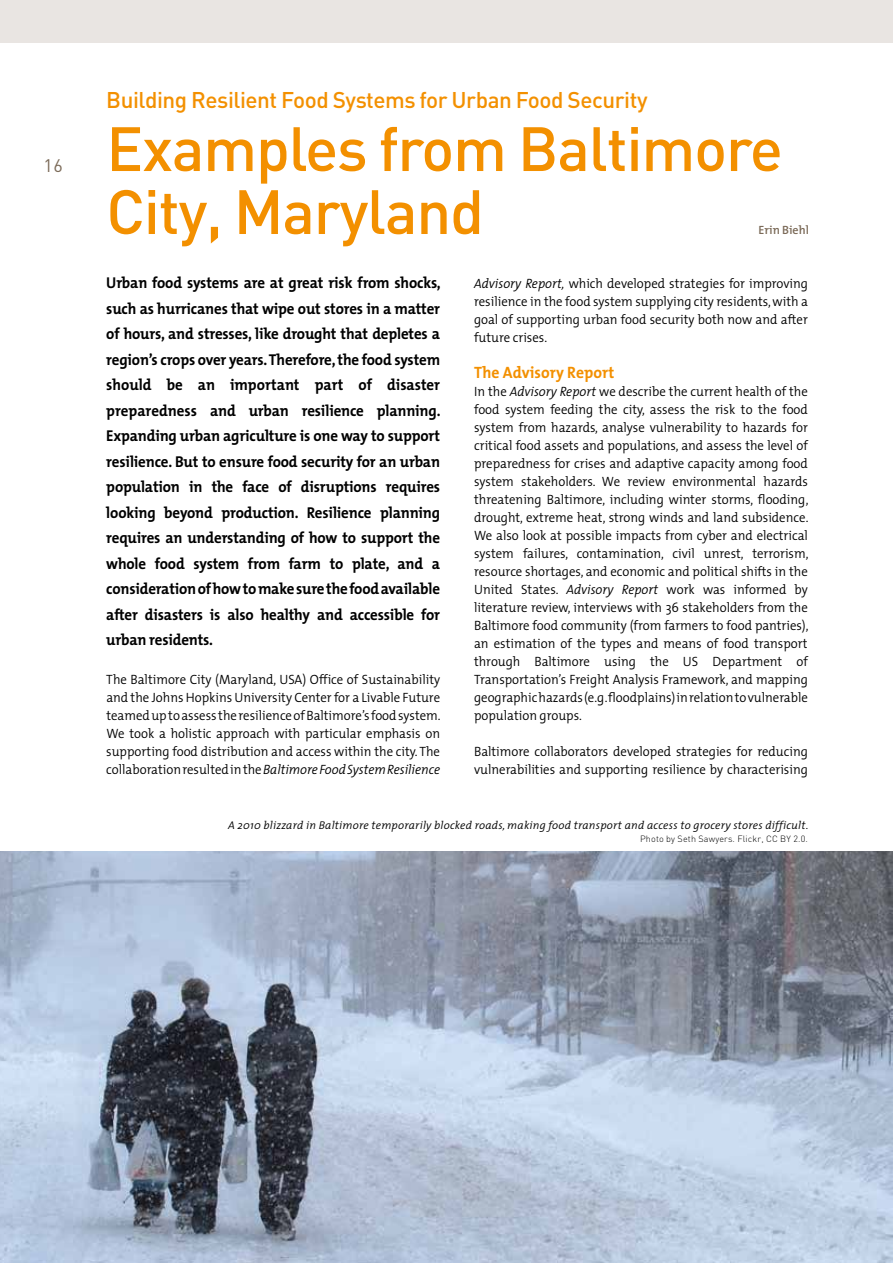
<style>
.page{position:relative;width:893px;height:1263px;background:#fff}
.page>*{position:absolute;margin:0;border:0;box-sizing:border-box;transform-origin:0 0}
.t1{font:500 61.5px/63px "DIN";letter-spacing:-.02em;color:#f39000}
.t2{font:500 22.5px "DIN";letter-spacing:-.02em;color:#f39000}
.t3{font:18px "DIN";color:#7b6a58}
.t4{font:700 16.5px "The Mix";letter-spacing:.005em;color:#f39000;scale:.95 1}
.t5{font:700 15.75px/25.5px "The Mix";letter-spacing:-.01em;color:#000;text-align:justify;scale:.95 1}
.t6{font:300 13.5px/18px "The Mix";color:#000;text-align:justify;scale:.95 1}
.t7{font:600 12px "The Mix";color:#7b6a58}
.t8{font:italic 300 11.25px "The Mix";letter-spacing:.02em;color:#000}
.t9{font:300 9px "DIN";letter-spacing:.02em;color:#000}
.s1{font-style:italic}
</style>
<div class="page">
<div style="left:0;top:0;width:893px;height:43px;background:#e9e5e2"></div>
<img style="left:0;top:851px;width:893px;height:412px">
<h3 class="t3" style="left:44px;top:155px;width:21px">16</h3>
<h2 class="t2" style="left:106px;top:86px;width:543px">Building Resilient Food Systems for Urban Food Security</h2>
<h1 class="t1" style="left:106px;top:115px;width:678px">Examples from Baltimore<br>City, Maryland</h1>
<p class="t6" style="left:474px;top:274px;width:353px"><span class="s1">Advisory Report,</span> which developed strategies for improving resilience in the food system supplying city residents,with a goal of supporting urban food security both now and after future crises.</p>
<p class="t4" style="left:474px;top:359px;width:149px">The Advisory Report</p>
<p class="t6" style="left:474px;top:382px;width:354px">In the <span class="s1">Advisory Report</span> we describe the current health of the food system feeding the city, assess the risk to the food system from hazards, analyse vulnerability to hazards for critical food assets and populations, and assess the level of preparedness for crises and adaptive capacity among food system stakeholders. We review environmental hazards threatening Baltimore, including winter storms, flooding, drought, extreme heat, strong winds and land subsidence.<br>We also look at possible impacts from cyber and electrical system failures, contamination, civil unrest, terrorism, resource shortages, and economic and political shifts in the United States. <span class="s1">Advisory Report</span> work was informed by literature review, interviews with 36 stakeholders from the Baltimore food community (from farmers to food pantries), an estimation of the types and means of food transport through Baltimore using the US Department of Transportation’s Freight Analysis Framework, and mapping geographichazards(e.g.floodplains)inrelationtovulnerable population groups.</p>
<p class="t6" style="left:474px;top:742px;width:353px">Baltimore collaborators developed strategies for reducing vulnerabilities and supporting resilience by characterising</p>
<p class="t7" style="left:758px;top:220px;width:52px">Erin Biehl</p>
<p class="t5" style="left:106px;top:270px;width:354px">Urban food systems are at great risk from shocks, such as hurricanes that wipe out stores in a matter of hours, and stresses, like drought that depletes a region’s crops over years. Therefore, the food system should be an important part of disaster preparedness and urban resilience planning.<br>Expanding urban agriculture is one way to support resilience. But to ensure food security for an urban population in the face of disruptions requires looking beyond production. Resilience planning requires an understanding of how to support the whole food system from farm to plate, and a consideration of how to make sure the food available after disasters is also healthy and accessible for urban residents.</p>
<p class="t6" style="left:106px;top:670px;width:353px">The Baltimore City (Maryland, USA) Office of Sustainability and the Johns Hopkins University Center for a Livable Future teameduptoassess theresilienceofBaltimore’s foodsystem.<br>We took a holistic approach with particular emphasis on supporting food distribution and access within the city. The collaborationresultedinthe<span class="s1">Baltimore Food System Resilience</span></p>
<p class="t8" style="left:228px;top:816px;width:582px">A 2010 blizzard in Baltimore temporarily blocked roads, making food transport and access to grocery stores difficult.</p>
<p class="t9" style="left:640px;top:833px;width:169px">Photo by Seth Sawyers. Flickr, CC BY 2.0.</p>
</div>
